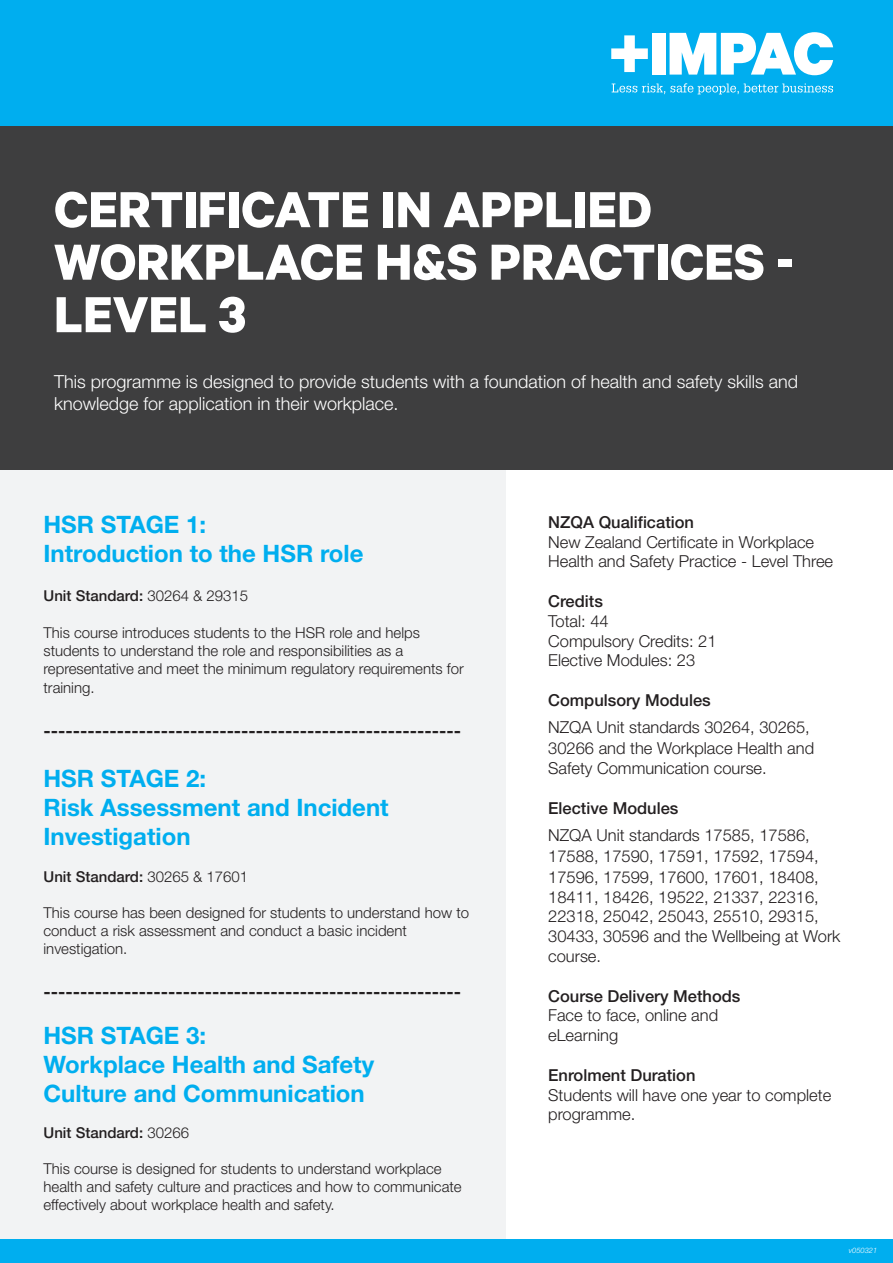
<style>
.page{position:relative;width:893px;height:1263px;background:#fff}
.page>*{position:absolute;margin:0;border:0;box-sizing:border-box;transform-origin:0 0}
.t1{font:700 57px/52.5px "Calibre";color:#fff}
.t2{font:700 24px/28.8px "Helvetica Neue";color:#00aeef}
.t3{font:300 18px/21.6px "Helvetica Neue";color:#fff}
.t4{font:700 18px "Helvetica Neue";color:#231f20}
.t5{font:300 16.5px/19.8px "Helvetica Neue";color:#231f20}
.t6{font:500 16.5px/19.8px "Helvetica Neue";color:#231f20}
.t7{font:300 15px/18px "Helvetica Neue";color:#231f20}
.t8{font:500 15px "Helvetica Neue";color:#231f20}
.t9{font:italic 300 7.5px "Helvetica Neue";color:#fff}
.s1{font-weight:300}
.s2{font-weight:500}
</style>
<div class="page">
<div style="left:0;top:455px;width:506px;height:793px;background:#f2f3f4"></div>
<div style="left:0;top:123px;width:893px;height:346px;background:#3e3e3f"></div>
<div style="left:0;top:0;width:893px;height:126px;background:#00aeef"></div>
<div style="left:0;top:1240px;width:893px;height:23px;background:#00aeef"></div>
<svg style="left:611px;top:35px;width:37px;height:37px"></svg>
<div style="left:652px;top:33px;width:13px;height:42px;background:#fff"></div>
<svg style="left:670px;top:32px;width:163px;height:43px"></svg>
<svg style="left:612px;top:83px;width:221px;height:11px"></svg>
<p class="t1" style="left:54px;top:181px;width:741px">CERTIFICATE IN APPLIED<br>WORKPLACE H&amp;S PRACTICES -<br>LEVEL 3</p>
<p class="t3" style="left:54px;top:371px;width:746px">This programme is designed to provide students with a foundation of health and safety skills and knowledge for application in their workplace.</p>
<p class="t2" style="left:44px;top:510px;width:322px">HSR STAGE 1:<br>Introduction to the HSR role</p>
<p class="t8" style="left:44px;top:587px;width:206px">Unit Standard: <span class="s1">30264 &amp; 29315</span></p>
<p class="t7" style="left:44px;top:623px;width:422px">This course introduces students to the HSR role and helps students to understand the role and responsibilities as a representative and meet the minimum regulatory requirements for</p>
<p class="t7" style="left:44px;top:679px;width:53px">training.</p>
<p class="t4" style="left:44px;top:719px;width:419px">---------------------------------------------------------</p>
<p class="t2" style="left:44px;top:763px;width:347px">HSR STAGE 2:<br>Risk Assessment and Incident<br>Investigation</p>
<p class="t8" style="left:44px;top:868px;width:206px">Unit Standard: <span class="s1">30265 &amp; 17601</span></p>
<p class="t7" style="left:44px;top:904px;width:427px">This course has been designed for students to understand how to conduct a risk assessment and conduct a basic incident investigation.</p>
<p class="t4" style="left:44px;top:980px;width:419px">---------------------------------------------------------</p>
<p class="t2" style="left:44px;top:1021px;width:332px">HSR STAGE 3:<br>Workplace Health and Safety<br>Culture and Communication</p>
<p class="t8" style="left:44px;top:1124px;width:147px">Unit Standard: <span class="s1">30266</span></p>
<p class="t7" style="left:44px;top:1159px;width:420px">This course is designed for students to understand workplace health and safety culture and practices and how to communicate effectively about workplace health and safety.</p>
<p class="t5" style="left:548px;top:512px;width:286px"><span class="s2">NZQA Qualification<br></span>New Zealand Certificate in Workplace<br>Health and Safety Practice - Level Three</p>
<p class="t5" style="left:548px;top:591px;width:170px"><span class="s2">Credits<br></span>Total: 44<br>Compulsory Credits: 21<br>Elective Modules: 23</p>
<p class="t5" style="left:548px;top:686px;width:263px;line-height:27px"><span class="s2">Compulsory Modules<br></span>NZQA Unit standards 30264, 30265,</p>
<p class="t5" style="left:548px;top:738px;width:267px">30266 and the Workplace Health and<br>Safety Communication course.</p>
<p class="t6" style="left:548px;top:798px;width:132px">Elective Modules</p>
<p class="t5" style="left:548px;top:825px;width:294px">NZQA Unit standards 17585, 17586,<br>17588, 17590, 17591, 17592, 17594,<br>17596, 17599, 17600, 17601, 18408,<br>18411, 18426, 19522, 21337, 22316,<br>22318, 25042, 25043, 25510, 29315,<br>30433, 30596 and the Wellbeing at Work course.</p>
<p class="t6" style="left:548px;top:986px;width:194px">Course Delivery Methods<br><span class="s1">Face to face, online and</span></p>
<p class="t5" style="left:548px;top:1025px;width:71px">eLearning</p>
<p class="t5" style="left:548px;top:1065px;width:285px"><span class="s2">Enrolment Duration<br></span>Students will have one year to complete programme.</p>
<p class="t9" style="left:849px;top:1246px;width:30px">v050321</p>
</div>
